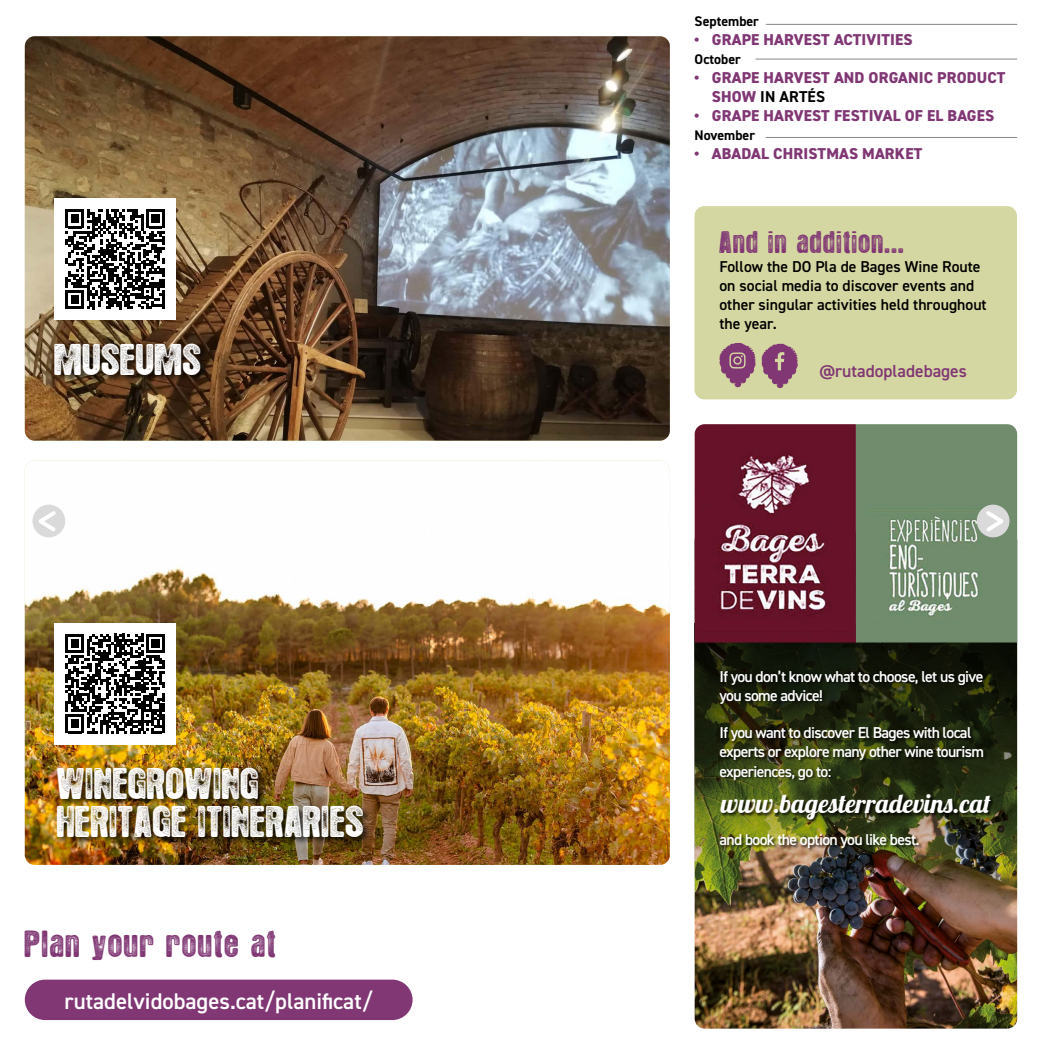
<style>
.page{position:relative;width:1042px;height:1042px;background:#fff}
.page>*{position:absolute;margin:0;border:0;box-sizing:border-box;transform-origin:0 0}
.t1{font:35px/38.5px "Hotel Coral Essex";letter-spacing:.04em;color:#fff}
.t2{font:29.75px "Hotel Coral Essex";letter-spacing:.08em;color:#803774}
.t3{font:26.25px "Lobster";color:#fff}
.t4{font:24.5px "Hotel Coral Essex";letter-spacing:.08em;color:#803774}
.t5{font:600 22.75px "DIN2014";color:#fff}
.t6{font:600 17.5px "DIN2014";color:#803774}
.t7{font:600 15.75px/19.1px "DIN2014";letter-spacing:-.04em;color:#fff}
.t8{font:800 15.75px/19.2px "DIN2014";letter-spacing:.01em;color:#803774}
.t9{font:600 15.75px/18.9px "DIN2014";color:#000}
.t10{font:700 14px "DIN2014";color:#000}
.s1{font-weight:700;color:#000}
</style>
<div class="page">
<div style="left:25px;top:979px;width:387px;height:41px;background:#803774;border-radius:20px"></div>
<img style="left:25px;top:36px;width:645px;height:405px">
<div style="left:694px;top:206px;width:323px;height:193px;background:#d5d7a2;border-radius:10px"></div>
<svg style="left:761px;top:344px;width:37px;height:44px"></svg>
<hr style="left:766px;top:137px;width:251px;height:1px;background:#878787">
<hr style="left:755px;top:59px;width:262px;height:1px;background:#878787">
<svg style="left:719px;top:343px;width:36px;height:44px"></svg>
<img style="left:694px;top:904px;width:323px;height:124px">
<img style="left:694px;top:642px;width:323px;height:262px">
<div style="left:719px;top:670px;width:275px;height:182px;background:#000;opacity:.75"></div>
<img style="left:694px;top:424px;width:323px;height:218px">
<div style="left:53px;top:342px;width:156px;height:41px;background:#000;opacity:.75"></div>
<img style="left:25px;top:460px;width:645px;height:405px">
<div style="left:56px;top:765px;width:316px;height:80px;background:#000;opacity:.75"></div>
<div style="left:55px;top:199px;width:121px;height:121px;background:#fff"></div>
<svg style="left:65px;top:209px;width:100px;height:100px"></svg>
<hr style="left:162px;top:290px;width:3px;height:19px;background:#000">
<div style="left:55px;top:623px;width:121px;height:121px;background:#fff"></div>
<svg style="left:65px;top:634px;width:100px;height:99px"></svg>
<hr style="left:162px;top:714px;width:3px;height:19px;background:#000">
<div style="left:977px;top:505px;width:32px;height:32px;background:#dadada;border-radius:50%"></div>
<svg style="left:982px;top:507px;width:27px;height:28px"></svg>
<div style="left:32px;top:505px;width:33px;height:32px;background:#dadada;border-radius:50%"></div>
<svg style="left:33px;top:507px;width:26px;height:28px"></svg>
<hr style="left:766px;top:24px;width:251px;height:1px;background:#878787">
<h1 class="t1" style="left:55px;top:342px;width:148px">MUSEUMS</h1>
<h1 class="t1" style="left:57px;top:765px;width:308px">WINEGROWING<br>HERITAGE ITINERARIES</h1>
<h2 class="t2" style="left:25px;top:929px;width:252px">Plan your route at</h2>
<h3 class="t5" style="left:65px;top:986px;width:310px">rutadelvidobages.cat/planificat/</h3>
<p class="t10" style="left:694px;top:11px;width:66px">September</p>
<p class="t8" style="left:694px;top:29px;width:219px">• GRAPE HARVEST ACTIVITIES</p>
<p class="t10" style="left:694px;top:50px;width:48px">October</p>
<p class="t8" style="left:712px;top:68px;width:295px;text-indent:-17px">• GRAPE HARVEST AND ORGANIC PRODUCT<br>SHOW <span class="s1">IN ARTÉS</span></p>
<p class="t8" style="left:694px;top:106px;width:301px">• GRAPE HARVEST FESTIVAL OF EL BAGES</p>
<p class="t10" style="left:694px;top:126px;width:62px">November</p>
<p class="t8" style="left:694px;top:144px;width:229px">• ABADAL CHRISTMAS MARKET</p>
<h3 class="t4" style="left:719px;top:230px;width:186px">And in addition...</h3>
<p class="t9" style="left:719px;top:257px;width:269px">Follow the DO Pla de Bages Wine Route on social media to discover events and other singular activities held throughout the year.</p>
<p class="t6" style="left:819px;top:359px;width:149px">@rutadopladebages</p>
<p class="t7" style="left:719px;top:666px;width:265px">If you don’t know what to choose, let us give you some advice!</p>
<p class="t7" style="left:719px;top:723px;width:266px">If you want to discover El Bages with local experts or explore many other wine tourism experiences, go to:</p>
<h3 class="t3" style="left:721px;top:787px;width:271px">www.bagesterradevins.cat</h3>
<p class="t7" style="left:719px;top:829px;width:202px">and book the option you like best.</p>
</div>
